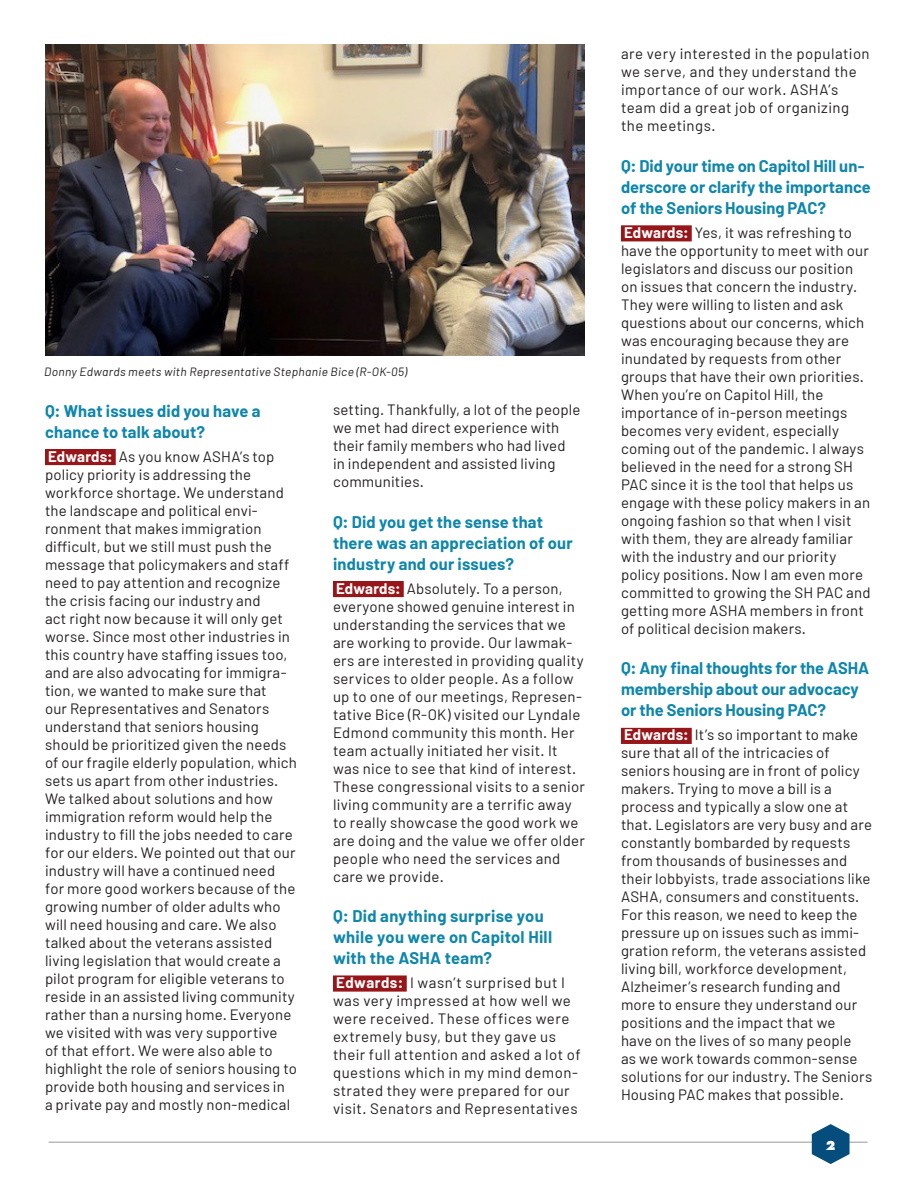
<style>
.page{position:relative;width:918px;height:1188px;background:#fff}
.page>*{position:absolute;margin:0;border:0;box-sizing:border-box;transform-origin:0 0}
.Mini-subs{font:700 16.5px/21px "Barlow";letter-spacing:.005em;color:#0f86ab}
.Body_copy{font:15px/18px "Barlow";letter-spacing:.015em;color:#231f20}
.t1{font:800 13.5px "Futura PT";color:#fff}
.Body_copy-2{font:italic 12px "Barlow";letter-spacing:.03em;color:#231f20}
.s1{font-weight:700;color:#fff}
</style>
<div class="page">
<hr style="left:49px;top:1142px;width:819px;height:1px;background:#98999a">
<svg style="left:812px;top:1124px;width:38px;height:40px"></svg>
<div style="left:45px;top:449px;width:71px;height:16px;background:#961619"></div>
<img style="left:45px;top:45px;width:540px;height:311px">
<div style="left:333px;top:581px;width:71px;height:16px;background:#961619"></div>
<div style="left:333px;top:975px;width:74px;height:17px;background:#961619"></div>
<div style="left:621px;top:225px;width:71px;height:16px;background:#961619"></div>
<div style="left:621px;top:728px;width:71px;height:16px;background:#961619"></div>
<p class="Body_copy-2" style="left:44px;top:364px;width:364px">Donny Edwards meets with Representative Stephanie Bice (R-OK-05)</p>
<p class="Mini-subs" style="left:45px;top:400px;width:217px">Q: What issues did you have a chance to talk about?</p>
<p class="Body_copy" style="left:45px;top:447px;width:253px"><span class="s1">Edwards:</span> As you know ASHA’s top policy priority is addressing the workforce shortage. We understand the landscape and political envi&shy;ronment that makes immigration difficult, but we still must push the message that policymakers and staff need to pay attention and recognize the crisis facing our industry and<br>act right now because it will only get worse. Since most other industries in this country have staffing issues too, and are also advocating for immigra&shy;tion, we wanted to make sure that<br>our Representatives and Senators understand that seniors housing should be prioritized given the needs of our fragile elderly population, which sets us apart from other industries.<br>We talked about solutions and how immigration reform would help the industry to fill the jobs needed to care for our elders. We pointed out that our industry will have a continued need for more good workers because of the growing number of older adults who will need housing and care. We also talked about the veterans assisted living legislation that would create a pilot program for eligible veterans to reside in an assisted living community rather than a nursing home. Everyone we visited with was very supportive<br>of that effort. We were also able to highlight the role of seniors housing to provide both housing and services in<br>a private pay and mostly non-medical</p>
<p class="Body_copy" style="left:333px;top:400px;width:249px">setting. Thankfully, a lot of the people we met had direct experience with their family members who had lived in independent and assisted living communities.</p>
<p class="Mini-subs" style="left:333px;top:511px;width:241px">Q: Did you get the sense that there was an appreciation of our industry and our issues?</p>
<p class="Body_copy" style="left:333px;top:579px;width:254px"><span class="s1">Edwards:</span> Absolutely. To a person, everyone showed genuine interest in understanding the services that we are working to provide. Our lawmak&shy;ers are interested in providing quality services to older people. As a follow up to one of our meetings, Represen&shy;tative Bice (R-OK) visited our Lyndale Edmond community this month. Her team actually initiated her visit. It was nice to see that kind of interest.<br>These congressional visits to a senior living community are a terrific away to really showcase the good work we are doing and the value we offer older people who need the services and care we provide.</p>
<p class="Mini-subs" style="left:333px;top:905px;width:221px">Q: Did anything surprise you while you were on Capitol Hill with the ASHA team?</p>
<p class="Body_copy" style="left:333px;top:973px;width:249px"><span class="s1">Edwards:</span> I wasn’t surprised but I was very impressed at how well we were received. These offices were extremely busy, but they gave us their full attention and asked a lot of questions which in my mind demon&shy;strated they were prepared for our visit. Senators and Representatives</p>
<p class="Body_copy" style="left:621px;top:45px;width:250px">are very interested in the population we serve, and they understand the importance of our work. ASHA’s team did a great job of organizing the meetings.</p>
<p class="Mini-subs" style="left:621px;top:155px;width:251px">Q: Did your time on Capitol Hill un&shy;derscore or clarify the importance of the Seniors Housing PAC?</p>
<p class="Body_copy" style="left:621px;top:223px;width:251px"><span class="s1">Edwards:</span> Yes, it was refreshing to have the opportunity to meet with our legislators and discuss our position on issues that concern the industry.<br>They were willing to listen and ask questions about our concerns, which was encouraging because they are inundated by requests from other groups that have their own priorities.<br>When you’re on Capitol Hill, the importance of in-person meetings becomes very evident, especially coming out of the pandemic. I always believed in the need for a strong SH PAC since it is the tool that helps us engage with these policy makers in an ongoing fashion so that when I visit with them, they are already familiar with the industry and our priority policy positions. Now I am even more committed to growing the SH PAC and getting more ASHA members in front of political decision makers.</p>
<p class="Mini-subs" style="left:621px;top:658px;width:250px">Q: Any final thoughts for the ASHA membership about our advocacy or the Seniors Housing PAC?</p>
<p class="Body_copy" style="left:621px;top:726px;width:253px"><span class="s1">Edwards:</span> It’s so important to make sure that all of the intricacies of seniors housing are in front of policy makers. Trying to move a bill is a process and typically a slow one at that. Legislators are very busy and are constantly bombarded by requests from thousands of businesses and their lobbyists, trade associations like ASHA, consumers and constituents.<br>For this reason, we need to keep the pressure up on issues such as immi&shy;gration reform, the veterans assisted living bill, workforce development, Alzheimer’s research funding and more to ensure they understand our positions and the impact that we<br>have on the lives of so many people<br>as we work towards common-sense solutions for our industry. The Seniors Housing PAC makes that possible.</p>
<p class="t1" style="left:826px;top:1137px;width:11px">2</p>
</div>
